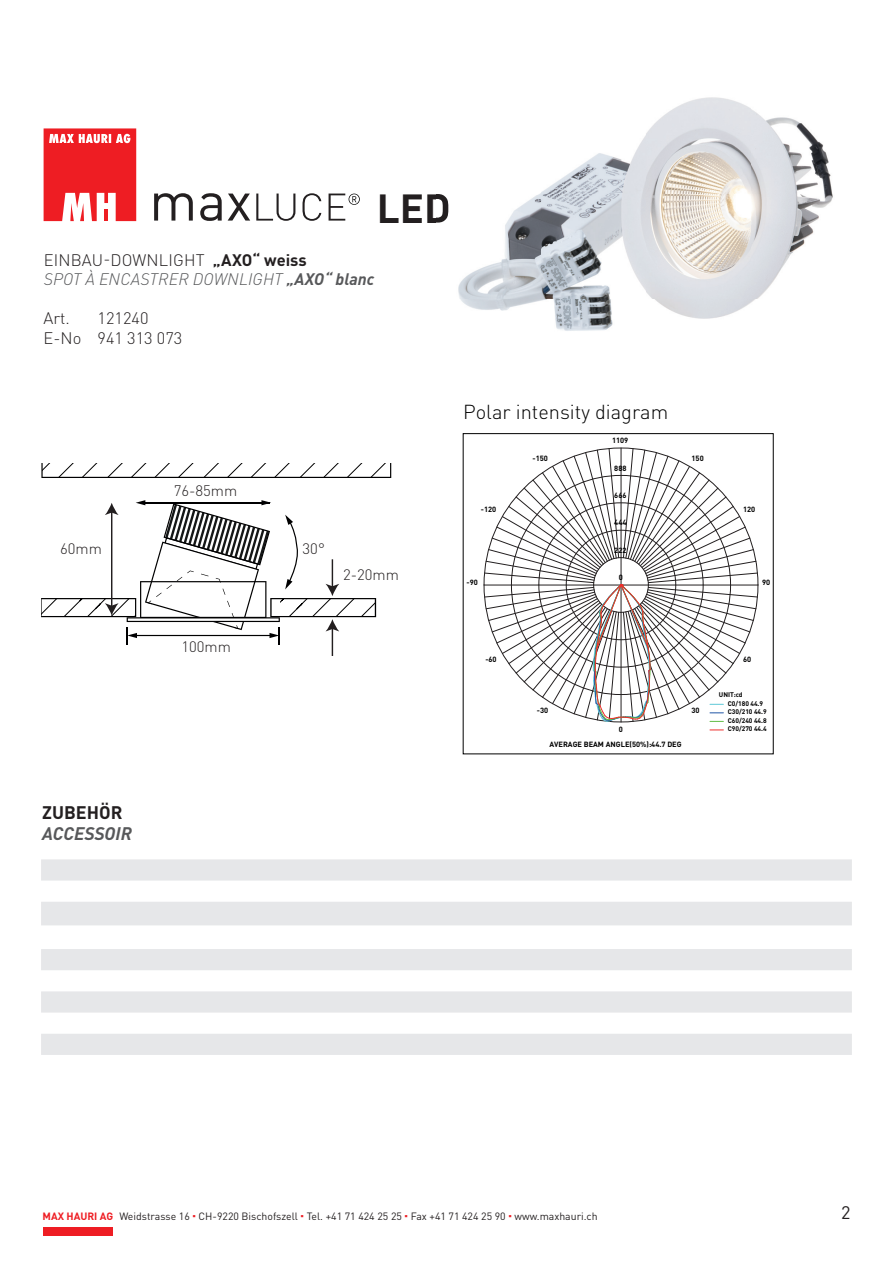
<style>
.page{position:relative;width:893px;height:1263px;background:#fff}
.page>*{position:absolute;margin:0;border:0;box-sizing:border-box;transform-origin:0 0}
.t1{font:700 40.2px "DINOT";color:#231f20}
.t2{font:300 19.95px "DINOT";color:#000001}
.t3{font:italic 700 18px "DINOT";color:#57585a}
.t4{font:700 18px "DINOT";color:#231f20}
.t5{font:18px "DINOT";color:#231f20}
.t6{font:italic 300 16.5px/19.5px "DINOT";letter-spacing:.01em;color:#57585a}
.t7{font:300 16.5px/19.5px "DINOT";color:#231f20}
.t8{font:300 15px "DINOT";color:#231f20}
.t9{font:10.5px "DINOT";color:#231f20}
.t10{font:700 7.5px "DINOT";color:#000001}
.t11{font:700 6.6px/8.6px "DINOT";letter-spacing:-.005em;color:#000001}
.s1{font-style:normal;color:#231f20}
.s2{font-weight:700;font-style:normal;color:#231f20}
.s3{font-weight:700}
.s4{font-weight:700;color:#ee1d23}
.s5{font-family:"Arial";font-weight:900;color:#ee1d23}
</style>
<div class="page">
<div style="left:43px;top:1227px;width:70px;height:8px;background:#ee1d23"></div>
<svg style="left:44px;top:128px;width:92px;height:93px"></svg>
<svg style="left:154px;top:193px;width:39px;height:28px"></svg>
<svg style="left:200px;top:193px;width:22px;height:28px"></svg>
<svg style="left:228px;top:194px;width:22px;height:27px"></svg>
<svg style="left:256px;top:194px;width:39px;height:27px"></svg>
<svg style="left:302px;top:193px;width:19px;height:28px"></svg>
<svg style="left:329px;top:194px;width:31px;height:27px"></svg>
<svg style="left:41px;top:859px;width:811px;height:196px;fill:#e6e7e9"></svg>
<img style="left:448px;top:97px;width:385px;height:234px">
<img style="left:436px;top:194px;width:12px;height:29px">
<svg style="left:41px;top:463px;width:350px;height:15px"></svg>
<svg style="left:41px;top:500px;width:335px;height:156px"></svg>
<svg style="left:710px;top:730px;width:13px;height:1px"></svg>
<svg style="left:484px;top:448px;width:274px;height:274px"></svg>
<h1 class="t1" style="left:377px;top:182px;width:75px">LED</h1>
<h3 class="t6" style="left:44px;top:250px;width:332px"><span class="s1">EINBAU-DOWNLIGHT</span> <span class="s2">„AXO“ weiss<br></span>SPOT À ENCASTRER DOWNLIGHT <span class="s3">„AXO“ blanc</span></h3>
<h3 class="t7" style="left:44px;top:308px;width:28px">Art.</h3>
<h3 class="t7" style="left:44px;top:308px;width:140px;text-indent:54px">121240<br>E-No 941 313 073</h3>
<h3 class="t8" style="left:60px;top:539px;width:43px">60mm</h3>
<h3 class="t8" style="left:174px;top:481px;width:65px">76-85mm</h3>
<h3 class="t8" style="left:181px;top:637px;width:51px">100mm</h3>
<h3 class="t4" style="left:42px;top:800px;width:82px">ZUBEHÖR</h3>
<h3 class="t3" style="left:42px;top:822px;width:91px">ACCESSOIR</h3>
<h3 class="t8" style="left:303px;top:540px;width:24px">30°</h3>
<h3 class="t8" style="left:343px;top:566px;width:57px">2-20mm</h3>
<h2 class="t2" style="left:463px;top:400px;width:207px">Polar intensity diagram</h2>
<p class="t10" style="left:612px;top:436px;width:18px">1109</p>
<p class="t10" style="left:533px;top:453px;width:17px">-150</p>
<p class="t10" style="left:692px;top:453px;width:14px">150</p>
<p class="t10" style="left:614px;top:463px;width:14px">888</p>
<p class="t10" style="left:481px;top:505px;width:17px">-120</p>
<p class="t10" style="left:466px;top:577px;width:13px">-90</p>
<p class="t10" style="left:614px;top:490px;width:14px">666</p>
<p class="t10" style="left:614px;top:518px;width:14px">444</p>
<p class="t10" style="left:614px;top:545px;width:14px">222</p>
<p class="t10" style="left:619px;top:573px;width:6px">0</p>
<p class="t10" style="left:743px;top:504px;width:14px">120</p>
<p class="t10" style="left:762px;top:577px;width:10px">90</p>
<p class="t10" style="left:485px;top:654px;width:13px">-60</p>
<p class="t10" style="left:537px;top:706px;width:13px">-30</p>
<p class="t10" style="left:619px;top:725px;width:6px">0</p>
<p class="t10" style="left:549px;top:739px;width:134px">AVERAGE BEAM ANGLE(50%):44.7 DEG</p>
<p class="t10" style="left:692px;top:706px;width:10px">30</p>
<p class="t10" style="left:743px;top:654px;width:10px">60</p>
<p class="t11" style="left:728px;top:690px;width:40px;text-indent:-9px">UNIT:cd<br>C0/180 44.9<br>C30/210 44.9<br>C60/240 44.8<br>C90/270 44.4</p>
<p class="t9" style="left:43px;top:1209px;width:557px"><span class="s4">MAX HAURI AG</span> Weidstrasse 16 <span class="s5">∙</span> CH-9220 Bischofszell <span class="s5">∙</span> Tel. +41 71 424 25 25 <span class="s5">∙</span> Fax +41 71 424 25 90 <span class="s5">∙</span> www.maxhauri.ch</p>
<h3 class="t5" style="left:841px;top:1201px;width:11px">2</h3>
</div>
